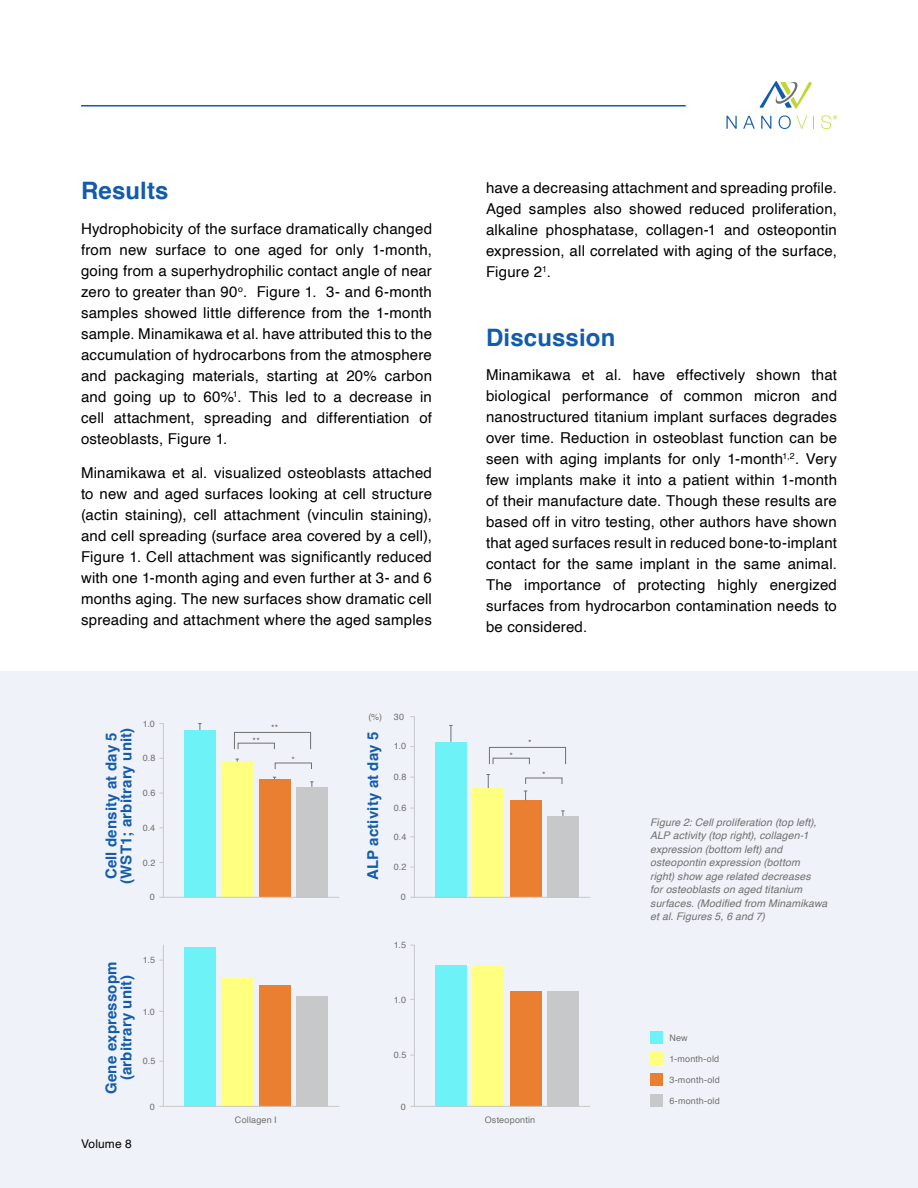
<style>
.page{position:relative;width:918px;height:1188px;background:#fff}
.page>*{position:absolute;margin:0;border:0;box-sizing:border-box;transform-origin:0 0}
.Plain_Text{font:700 24px "Helvetica";letter-spacing:.005em;color:#135cab}
.Plain_Text-2{font:15px/21px "Helvetica";letter-spacing:.015em;color:#000;text-align:justify}
.Plain_Text-3{font:700 15px/15px "Helvetica";letter-spacing:.01em;color:#135cab;text-align:center}
.t1{font:12px "Helvetica";letter-spacing:.01em;color:#040503}
.Plain_Text-4{font:italic 10.5px/13.5px "Helvetica";letter-spacing:.015em;color:#707070}
.t2{font:9px "Helvetica";letter-spacing:.02em;color:#6f7070}
</style>
<div class="page">
<div style="left:0;top:672px;width:918px;height:516px;background:#f0f2f9"></div>
<hr style="left:81px;top:105px;width:605px;height:1px;background:#135cab">
<svg style="left:726px;top:116px;width:11px;height:13px"></svg>
<svg style="left:743px;top:116px;width:12px;height:13px"></svg>
<svg style="left:761px;top:116px;width:10px;height:13px"></svg>
<svg style="left:779px;top:115px;width:28px;height:14px"></svg>
<svg style="left:813px;top:116px;width:1px;height:13px"></svg>
<svg style="left:821px;top:115px;width:16px;height:14px"></svg>
<svg style="left:759px;top:81px;width:53px;height:28px"></svg>
<svg style="left:159px;top:723px;width:5px;height:174px"></svg>
<div style="left:234px;top:732px;width:77px;height:18px;border:1px solid #6f7070"></div>
<div style="left:489px;top:747px;width:77px;height:18px;border:1px solid #6f7070"></div>
<div style="left:238px;top:743px;width:37px;height:7px;border:1px solid #6f7070"></div>
<div style="left:493px;top:758px;width:37px;height:7px;border:1px solid #6f7070"></div>
<div style="left:222px;top:762px;width:31px;height:135px;background:#ffff80"></div>
<div style="left:259px;top:779px;width:31px;height:118px;background:#ea7f32"></div>
<div style="left:296px;top:787px;width:32px;height:110px;background:#c7c8ca"></div>
<svg style="left:198px;top:723px;width:4px;height:8px"></svg>
<svg style="left:310px;top:781px;width:4px;height:6px"></svg>
<div style="left:184px;top:731px;width:32px;height:166px;background:#6cf2f7"></div>
<hr style="left:159px;top:897px;width:180px;height:1px;background:#c7c8ca">
<hr style="left:163px;top:945px;width:1px;height:162px;background:#c7c8ca">
<div style="left:259px;top:985px;width:31px;height:121px;background:#ea7f32"></div>
<div style="left:222px;top:978px;width:31px;height:128px;background:#ffff80"></div>
<div style="left:296px;top:996px;width:32px;height:110px;background:#c7c8ca"></div>
<div style="left:184px;top:947px;width:32px;height:159px;background:#6cf2f7"></div>
<hr style="left:159px;top:1106px;width:180px;height:1px;background:#c7c8ca">
<hr style="left:414px;top:945px;width:1px;height:162px;background:#c7c8ca">
<div style="left:510px;top:991px;width:31px;height:115px;background:#ea7f32"></div>
<div style="left:547px;top:991px;width:32px;height:115px;background:#c7c8ca"></div>
<div style="left:435px;top:965px;width:32px;height:141px;background:#6cf2f7"></div>
<div style="left:473px;top:965px;width:31px;height:141px;background:#ffff80"></div>
<hr style="left:410px;top:1106px;width:180px;height:1px;background:#c7c8ca">
<svg style="left:410px;top:716px;width:5px;height:181px"></svg>
<div style="left:473px;top:788px;width:31px;height:109px;background:#ffff80"></div>
<div style="left:510px;top:800px;width:31px;height:97px;background:#ea7f32"></div>
<div style="left:547px;top:816px;width:32px;height:81px;background:#c7c8ca"></div>
<svg style="left:449px;top:725px;width:4px;height:17px"></svg>
<svg style="left:487px;top:774px;width:3px;height:14px"></svg>
<svg style="left:524px;top:791px;width:3px;height:9px"></svg>
<svg style="left:561px;top:811px;width:4px;height:5px"></svg>
<div style="left:435px;top:742px;width:32px;height:155px;background:#6cf2f7"></div>
<hr style="left:410px;top:897px;width:180px;height:1px;background:#c7c8ca">
<div style="left:650px;top:1032px;width:12px;height:12px;background:#6cf2f7"></div>
<div style="left:650px;top:1053px;width:12px;height:12px;background:#ffff80"></div>
<div style="left:650px;top:1074px;width:12px;height:12px;background:#ea7f32"></div>
<div style="left:650px;top:1095px;width:12px;height:12px;background:#c7c8ca"></div>
<p class="Plain_Text" style="left:81px;top:176px;width:89px">Results</p>
<p class="Plain_Text-2" style="left:81px;top:219px;width:353px">Hydrophobicity of the surface dramatically changed from new surface to one aged for only 1-month, going from a superhydrophilic contact angle of near zero to greater than 90<sup>o</sup>. Figure 1. 3- and 6-month samples showed little difference from the 1-month sample. Minamikawa et al. have attributed this to the accumulation of hydrocarbons from the atmosphere and packaging materials, starting at 20% carbon and going up to 60%<sup>1</sup>. This led to a decrease in cell attachment, spreading and differentiation of osteoblasts, Figure 1.</p>
<p class="Plain_Text-2" style="left:81px;top:463px;width:353px">Minamikawa et al. visualized osteoblasts attached to new and aged surfaces looking at cell structure (actin staining), cell attachment (vinculin staining), and cell spreading (surface area covered by a cell), Figure 1. Cell attachment was significantly reduced with one 1-month aging and even further at 3- and 6 months aging. The new surfaces show dramatic cell spreading and attachment where the aged samples</p>
<p class="t2" style="left:368px;top:710px;width:15px">(%)</p>
<p class="t2" style="left:394px;top:710px;width:12px">30</p>
<p class="t2" style="left:143px;top:717px;width:14px">1.0</p>
<p class="t2" style="left:271px;top:721px;width:9px">**</p>
<p class="Plain_Text-3" style="left:106px;top:884px;width:158px;rotate:-90deg">Cell density at day 5 (WST1; arbitrary unit)</p>
<p class="Plain_Text-3" style="left:367px;top:880px;width:150px;rotate:-90deg">ALP activity at day 5</p>
<p class="t2" style="left:253px;top:734px;width:9px">**</p>
<p class="t2" style="left:394px;top:739px;width:14px">1.0</p>
<p class="t2" style="left:143px;top:751px;width:14px">0.8</p>
<p class="t2" style="left:292px;top:753px;width:5px">*</p>
<p class="t2" style="left:394px;top:770px;width:14px">0.8</p>
<p class="t2" style="left:143px;top:786px;width:14px">0.6</p>
<p class="t2" style="left:394px;top:801px;width:14px">0.6</p>
<p class="t2" style="left:143px;top:821px;width:14px">0.4</p>
<p class="t2" style="left:394px;top:830px;width:14px">0.4</p>
<p class="t2" style="left:143px;top:856px;width:14px">0.2</p>
<p class="t2" style="left:150px;top:890px;width:7px">0</p>
<p class="t2" style="left:394px;top:860px;width:14px">0.2</p>
<p class="t2" style="left:401px;top:890px;width:7px">0</p>
<p class="Plain_Text-3" style="left:106px;top:1094px;width:134px;rotate:-90deg">Gene expressopm (arbitrary unit)</p>
<p class="t2" style="left:143px;top:953px;width:14px">1.5</p>
<p class="t2" style="left:143px;top:1004px;width:14px">1.0</p>
<p class="t2" style="left:143px;top:1054px;width:14px">0.5</p>
<p class="t2" style="left:150px;top:1099px;width:7px">0</p>
<p class="t1" style="left:81px;top:1134px;width:52px">Volume 8</p>
<p class="t2" style="left:235px;top:1113px;width:43px">Collagen I</p>
<p class="t2" style="left:394px;top:938px;width:14px">1.5</p>
<p class="t2" style="left:394px;top:992px;width:14px">1.0</p>
<p class="t2" style="left:394px;top:1048px;width:14px">0.5</p>
<p class="t2" style="left:401px;top:1099px;width:7px">0</p>
<p class="Plain_Text-2" style="left:486px;top:177px;width:353px">have a decreasing attachment and spreading profile.<br>Aged samples also showed reduced proliferation, alkaline phosphatase, collagen-1 and osteopontin expression, all correlated with aging of the surface, Figure 2<sup>1</sup>.</p>
<p class="Plain_Text" style="left:486px;top:323px;width:131px">Discussion</p>
<p class="Plain_Text-2" style="left:486px;top:365px;width:353px">Minamikawa et al. have effectively shown that biological performance of common micron and nanostructured titanium implant surfaces degrades over time. Reduction in osteoblast function can be seen with aging implants for only 1-month<sup>1,2</sup>. Very few implants make it into a patient within 1-month of their manufacture date. Though these results are based off in vitro testing, other authors have shown that aged surfaces result in reduced bone-to-implant contact for the same implant in the same animal.<br>The importance of protecting highly energized surfaces from hydrocarbon contamination needs to be considered.</p>
<p class="t2" style="left:509px;top:749px;width:5px">*</p>
<p class="t2" style="left:528px;top:736px;width:5px">*</p>
<p class="t2" style="left:542px;top:768px;width:5px">*</p>
<p class="t2" style="left:485px;top:1113px;width:52px">Osteopontin</p>
<p class="Plain_Text-4" style="left:650px;top:816px;width:179px">Figure 2: Cell proliferation (top left), ALP activity (top right), collagen-1 expression (bottom left) and osteopontin expression (bottom<br>right) show age related decreases<br>for osteoblasts on aged titanium surfaces. (Modified from Minamikawa et al. Figures 5, 6 and 7)</p>
<p class="t2" style="left:669px;top:1031px;width:20px">New</p>
<p class="t2" style="left:669px;top:1052px;width:51px">1-month-old</p>
<p class="t2" style="left:669px;top:1073px;width:52px">3-month-old</p>
<p class="t2" style="left:669px;top:1094px;width:52px">6-month-old</p>
</div>
